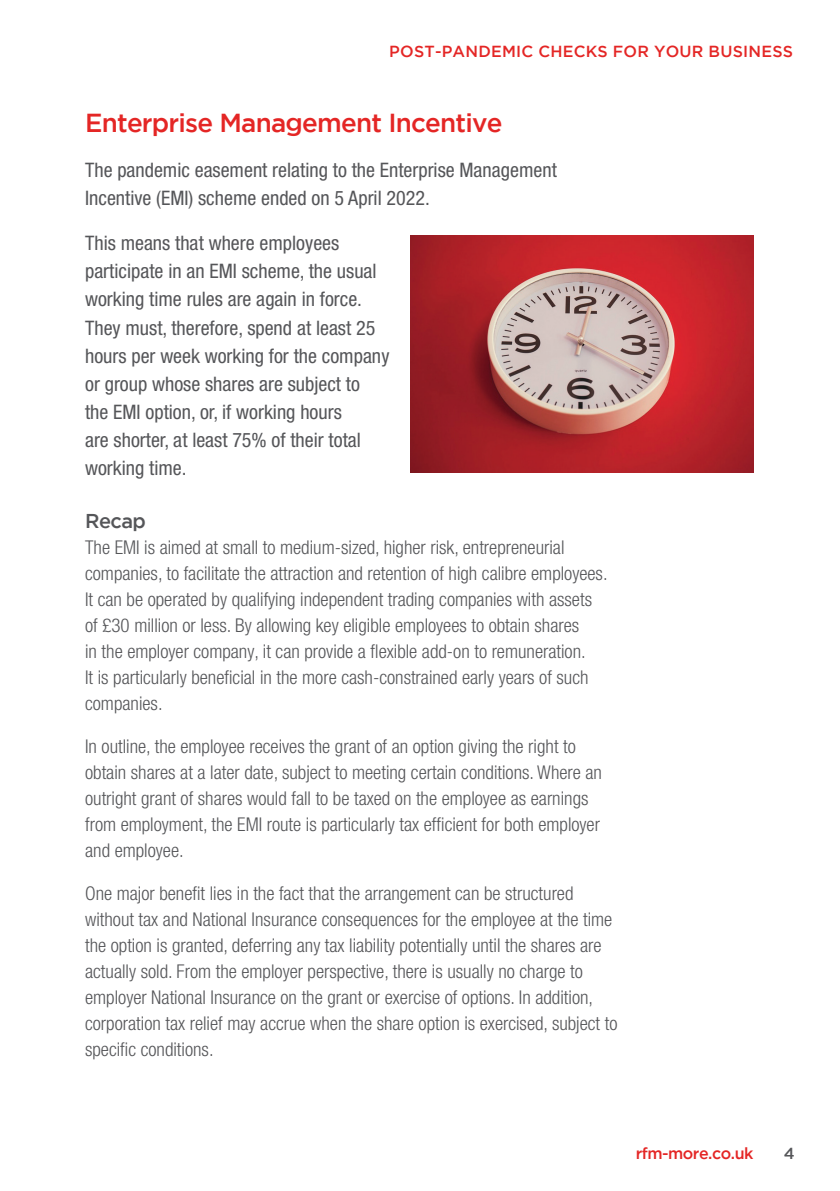
<style>
.page{position:relative;width:840px;height:1191px;background:#fff}
.page>*{position:absolute;margin:0;border:0;box-sizing:border-box;transform-origin:0 0}
.t1{font:500 26px "Gotham";letter-spacing:-.03em;color:#e42625}
.t2{font:condensed 20px/28px "Helvetica Neue LT Pro";color:#555659}
.t3{font:500 20px "Gotham";letter-spacing:-.03em;color:#555659}
.t4{font:300 condensed 19px/26px "Helvetica Neue LT Pro";color:#555659}
.t5{font:500 16px "Gotham";letter-spacing:.015em;color:#e42625}
.t6{font:500 16px "Gotham";letter-spacing:-.03em;color:#e42625}
.t7{font:500 16px "Gotham";color:#555659}
</style>
<div class="page">
<img style="left:410px;top:235px;width:343px;height:237px">
<p class="t5" style="left:389px;top:42px;width:405px">POST-PANDEMIC CHECKS FOR YOUR BUSINESS</p>
<h1 class="t1" style="left:85px;top:108px;width:418px">Enterprise Management Incentive</h1>
<p class="t2" style="left:85px;top:156px;width:473px">The pandemic easement relating to the Enterprise Management<br>Incentive (EMI) scheme ended on 5 April 2022.</p>
<p class="t2" style="left:85px;top:229px;width:306px">This means that where employees participate in an EMI scheme, the usual working time rules are again in force.<br>They must, therefore, spend at least 25 hours per week working for the company or group whose shares are subject to<br>the EMI option, or, if working hours<br>are shorter, at least 75% of their total working time.</p>
<p class="t3" style="left:85px;top:509px;width:62px">Recap</p>
<p class="t4" style="left:85px;top:534px;width:523px">The EMI is aimed at small to medium-sized, higher risk, entrepreneurial companies, to facilitate the attraction and retention of high calibre employees.<br>It can be operated by qualifying independent trading companies with assets of £30 million or less. By allowing key eligible employees to obtain shares<br>in the employer company, it can provide a flexible add-on to remuneration.<br>It is particularly beneficial in the more cash-constrained early years of such companies.</p>
<p class="t4" style="left:85px;top:732px;width:518px">In outline, the employee receives the grant of an option giving the right to obtain shares at a later date, subject to meeting certain conditions. Where an outright grant of shares would fall to be taxed on the employee as earnings from employment, the EMI route is particularly tax efficient for both employer and employee.</p>
<p class="t4" style="left:85px;top:879px;width:533px">One major benefit lies in the fact that the arrangement can be structured without tax and National Insurance consequences for the employee at the time the option is granted, deferring any tax liability potentially until the shares are actually sold. From the employer perspective, there is usually no charge to employer National Insurance on the grant or exercise of options. In addition, corporation tax relief may accrue when the share option is exercised, subject to specific conditions.</p>
<p class="t6" style="left:635px;top:1144px;width:119px">rfm-more.co.uk</p>
<p class="t7" style="left:783px;top:1144px;width:12px">4</p>
</div>
